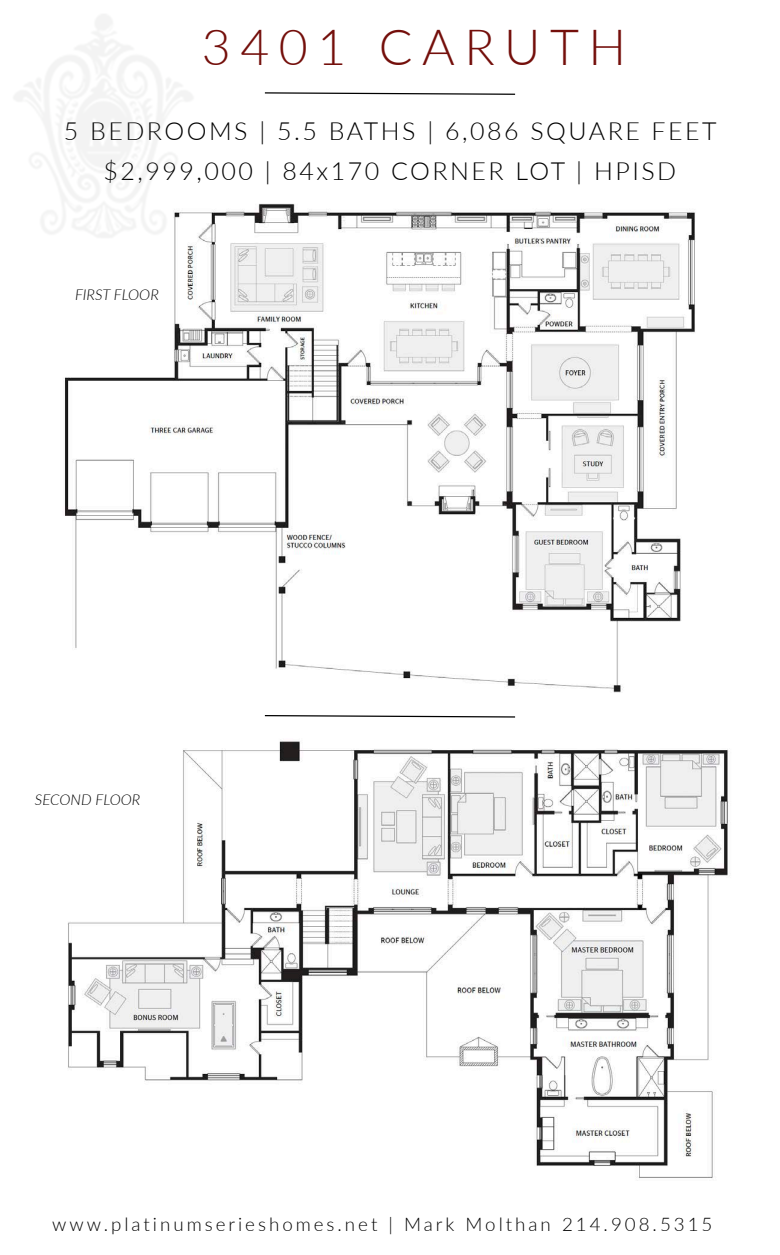
<style>
.page{position:relative;width:780px;height:1255px;background:#fff}
.page>*{position:absolute;margin:0;border:0;box-sizing:border-box;transform-origin:0 0}
.t1{font:300 50px "Lato";letter-spacing:.19em;color:#740f0b}
.t2{font:300 25px "Lato";letter-spacing:.1em;color:#000}
.t3{font:300 18.75px "Lato";letter-spacing:.16em;color:#000}
.t4{font:italic 300 15px "Lato";color:#000}
</style>
<div class="page">
<svg style="left:408px;top:93px;width:108px;height:2px"></svg>
<img style="left:64px;top:211px;width:632px;height:482px">
<img style="left:68px;top:741px;width:660px;height:438px">
<svg style="left:264px;top:715px;width:252px;height:3px"></svg>
<img style="left:14px;top:14px;width:394px;height:236px">
<p class="t1" style="left:202px;top:12px;width:426px">3401 CARUTH</p>
<p class="t2" style="left:64px;top:114px;width:654px">5 BEDROOMS | 5.5 BATHS | 6,086 SQUARE FEET</p>
<p class="t2" style="left:104px;top:154px;width:574px">$2,999,000 | 84x170 CORNER LOT | HPISD</p>
<p class="t4" style="left:75px;top:284px;width:85px">FIRST FLOOR</p>
<p class="t4" style="left:35px;top:789px;width:107px">SECOND FLOOR</p>
<p class="t3" style="left:52px;top:1212px;width:662px">www.platinumserieshomes.net | Mark Molthan 214.908.5315</p>
</div>
